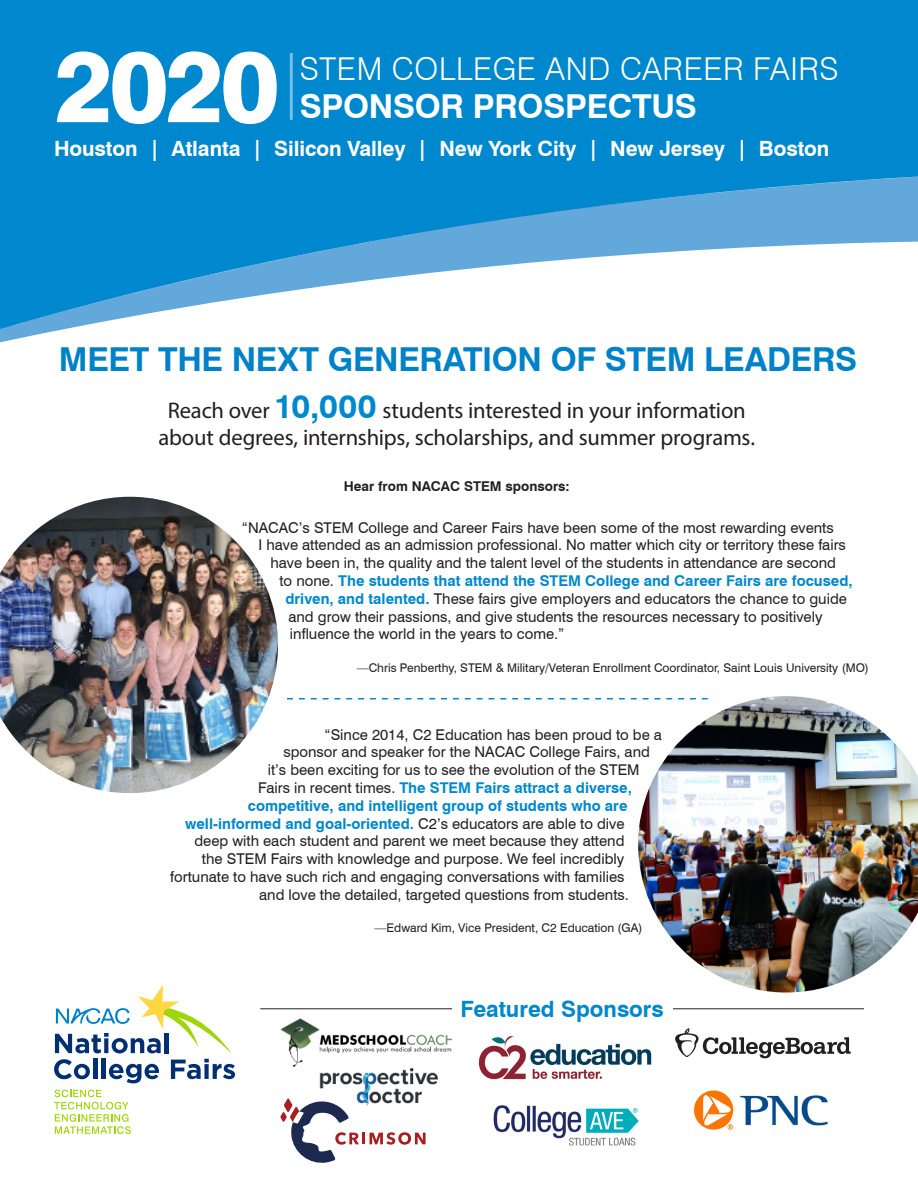
<style>
.page{position:relative;width:918px;height:1188px;background:#fff}
.page>*{position:absolute;margin:0;border:0;box-sizing:border-box;transform-origin:0 0}
.t1{font:800 99.6px "Swiss 721 BT";color:#fff}
.t2{font:700 33px "Swiss 721 BT";letter-spacing:-.01em;color:#0082c8}
.t3{font:700 33px "Swiss 721 BT";letter-spacing:-.01em;color:#fff}
.t4{font:300 31.5px "Swiss 721 BT";letter-spacing:.02em;color:#fff}
.Body___No_Indent{font:22.65px/27.2px "Myriad Pro";letter-spacing:-.01em;color:#231f20;text-align:center}
.t5{font:700 22.5px "Swiss 721 BT";color:#0088ce}
.t6{font:700 21px "Swiss 721 BT";letter-spacing:-.005em;color:#fff}
.Body___No_Indent-2{font:14.85px "Swiss 721 BT";color:#231f20}
.Body___No_Indent-3{font:700 14.85px "Swiss 721 BT";color:#0088ce}
.Body___No_Indent-4{font:700 13.5px "Swiss 721 BT";color:#231f20}
.Body___No_Indent-5{font:12px "Swiss 721 BT";color:#231f20}
.s1{font-family:"Swiss 721 BT";font-weight:700;font-size:33px;color:#0088ce}
.s2{font-weight:400;color:#231f20}
.s3{font-weight:700;color:#0088ce}
</style>
<div class="page">
<div style="left:0;top:0;width:918px;height:163px;background:#0088ce"></div>
<svg style="left:0;top:163px;width:918px;height:180px"></svg>
<hr style="left:290px;top:53px;width:3px;height:67px;background:#fff">
<svg style="left:54px;top:1090px;width:77px;height:44px"></svg>
<svg style="left:54px;top:985px;width:181px;height:98px"></svg>
<svg style="left:280px;top:1105px;width:146px;height:58px"></svg>
<hr style="left:260px;top:1008px;width:604px;height:1px;background:#231f20">
<div style="left:452px;top:999px;width:220px;height:18px;background:#fff"></div>
<img style="left:478px;top:1036px;width:174px;height:44px">
<svg style="left:675px;top:1028px;width:176px;height:30px"></svg>
<img style="left:693px;top:1090px;width:135px;height:40px">
<img style="left:0;top:497px;width:278px;height:296px">
<img style="left:638px;top:696px;width:280px;height:297px">
<svg style="left:287px;top:698px;width:421px;height:1px"></svg>
<img style="left:280px;top:1018px;width:172px;height:87px">
<img style="left:493px;top:1105px;width:146px;height:41px">
<p class="t1" style="left:54px;top:26px;width:227px">2020</p>
<p class="t4" style="left:300px;top:50px;width:540px">STEM COLLEGE AND CAREER FAIRS</p>
<p class="t3" style="left:300px;top:86px;width:398px">SPONSOR PROSPECTUS</p>
<p class="t6" style="left:54px;top:136px;width:777px">Houston | Atlanta | Silicon Valley | New York City | New Jersey | Boston</p>
<p class="t2" style="left:59px;top:339px;width:800px">MEET THE NEXT GENERATION OF STEM LEADERS</p>
<p class="Body___No_Indent" style="left:158px;top:396px;width:598px">Reach over <span class="s1">10,000</span> students interested in your information about degrees, internships, scholarships, and summer programs.</p>
<p class="Body___No_Indent-4" style="left:344px;top:478px;width:227px">Hear from NACAC STEM sponsors:</p>
<p class="Body___No_Indent-2" style="left:242px;top:518px;width:593px">“NACAC’s STEM College and Career Fairs have been some of the most rewarding events</p>
<p class="Body___No_Indent-2" style="left:258px;top:536px;width:589px">I have attended as an admission professional. No matter which city or territory these fairs</p>
<p class="Body___No_Indent-2" style="left:270px;top:554px;width:567px">have been in, the quality and the talent level of the students in attendance are second</p>
<p class="Body___No_Indent-3" style="left:279px;top:572px;width:575px"><span class="s2">to none.</span> The students that attend the STEM College and Career Fairs are focused,</p>
<p class="Body___No_Indent-2" style="left:285px;top:590px;width:563px"><span class="s3">driven, and talented.</span> These fairs give employers and educators the chance to guide</p>
<p class="Body___No_Indent-2" style="left:288px;top:607px;width:536px">and grow their passions, and give students the resources necessary to positively</p>
<p class="Body___No_Indent-2" style="left:290px;top:625px;width:276px">influence the world in the years to come.”</p>
<p class="Body___No_Indent-5" style="left:357px;top:660px;width:514px">—Chris Penberthy, STEM &amp; Military/Veteran Enrollment Coordinator, Saint Louis University (MO)</p>
<p class="Body___No_Indent-2" style="left:325px;top:725px;width:339px">“Since 2014, C2 Education has been proud to be a</p>
<p class="Body___No_Indent-2" style="left:283px;top:743px;width:368px">sponsor and speaker for the NACAC College Fairs, and</p>
<p class="Body___No_Indent-2" style="left:268px;top:761px;width:373px">it’s been exciting for us to see the evolution of the STEM</p>
<p class="Body___No_Indent-3" style="left:258px;top:779px;width:375px"><span class="s2">Fairs in recent times.</span> The STEM Fairs attract a diverse,</p>
<p class="Body___No_Indent-3" style="left:248px;top:797px;width:381px">competitive, and intelligent group of students who are</p>
<p class="Body___No_Indent-3" style="left:185px;top:814px;width:441px">well-informed and goal-oriented. <span class="s2">C2’s educators are able to dive</span></p>
<p class="Body___No_Indent-2" style="left:194px;top:832px;width:432px">deep with each student and parent we meet because they attend</p>
<p class="Body___No_Indent-2" style="left:202px;top:850px;width:424px">the STEM Fairs with knowledge and purpose. We feel incredibly</p>
<p class="Body___No_Indent-2" style="left:170px;top:868px;width:456px">fortunate to have such rich and engaging conversations with families</p>
<p class="Body___No_Indent-2" style="left:259px;top:886px;width:371px">and love the detailed, targeted questions from students.</p>
<p class="Body___No_Indent-5" style="left:375px;top:921px;width:269px">—Edward Kim, Vice President, C2 Education (GA)</p>
<p class="t5" style="left:460px;top:995px;width:205px">Featured Sponsors</p>
</div>
